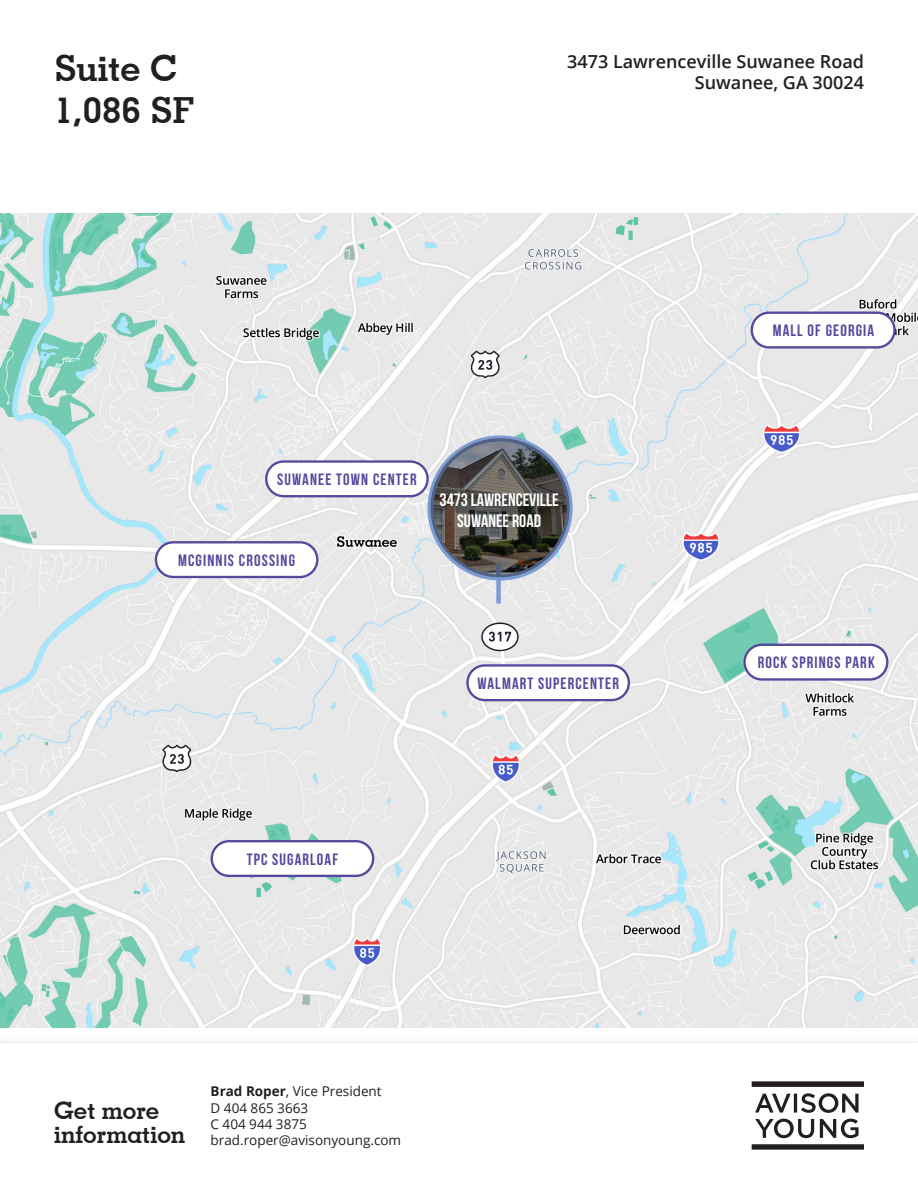
<style>
.page{position:relative;width:918px;height:1188px;background:#fff}
.page>*{position:absolute;margin:0;border:0;box-sizing:border-box;transform-origin:0 0}
.Space_plan_major_hea{font:700 36px/42px "Geometric Slab 703 BT";color:#231f20}
.More_info_block{font:700 24px "Geometric Slab 703 BT";color:#231f20}
.Top_header_detail_pg{font:600 18px "Open Sans";color:#231f20}
.t1{font:18px "Bebas Neue";color:#fff}
.t2{font:16.35px "Bebas Neue";letter-spacing:.07em;color:#55489d}
.t3{font:13.5px/16.2px "Open Sans";color:#231f20}
.s1{font-weight:700}
</style>
<div class="page">
<div style="left:0;top:1035px;width:918px;height:153px;background:#f9f9f9"></div>
<div style="left:0;top:1043px;width:918px;height:145px;background:#fff"></div>
<svg style="left:752px;top:1081px;width:112px;height:6px"></svg>
<svg style="left:752px;top:1144px;width:112px;height:6px"></svg>
<svg style="left:755px;top:1093px;width:104px;height:20px"></svg>
<svg style="left:755px;top:1119px;width:59px;height:19px"></svg>
<svg style="left:820px;top:1119px;width:39px;height:19px"></svg>
<img style="left:0;top:214px;width:918px;height:813px">
<img style="left:431px;top:438px;width:139px;height:134px">
<div style="left:428px;top:435px;width:145px;height:146px;border:6px solid #7e9cd1;border-radius:50%"></div>
<div style="left:496px;top:564px;width:5px;height:40px;background:#7e9cd1"></div>
<svg style="left:431px;top:438px;width:139px;height:139px;background:#4c4b4a"></svg>
<div style="left:467px;top:665px;width:162px;height:35px;background:#fff;border-radius:17px"></div>
<div style="left:466px;top:664px;width:164px;height:37px;border:2px solid #55489d;border-radius:17px"></div>
<div style="left:156px;top:542px;width:161px;height:35px;background:#fff;border-radius:17px"></div>
<div style="left:155px;top:541px;width:163px;height:37px;border:2px solid #55489d;border-radius:17px"></div>
<div style="left:266px;top:462px;width:162px;height:34px;background:#fff;border-radius:17px"></div>
<div style="left:265px;top:460px;width:164px;height:37px;border:2px solid #55489d;border-radius:17px"></div>
<div style="left:212px;top:841px;width:161px;height:35px;background:#fff;border-radius:17px"></div>
<div style="left:211px;top:840px;width:163px;height:37px;border:2px solid #55489d;border-radius:17px"></div>
<div style="left:752px;top:313px;width:143px;height:34px;background:#fff;border-radius:17px"></div>
<div style="left:751px;top:312px;width:145px;height:37px;border:2px solid #55489d;border-radius:17px"></div>
<div style="left:745px;top:645px;width:142px;height:34px;background:#fff;border-radius:17px"></div>
<div style="left:743px;top:644px;width:145px;height:37px;border:2px solid #55489d;border-radius:17px"></div>
<p class="Space_plan_major_hea" style="left:54px;top:47px;width:142px">Suite C<br>1,086 SF</p>
<p class="Top_header_detail_pg" style="left:567px;top:49px;width:298px">3473 Lawrenceville Suwanee Road</p>
<p class="Top_header_detail_pg" style="left:695px;top:70px;width:171px">Suwanee, GA 30024</p>
<p class="t2" style="left:277px;top:470px;width:141px">SUWANEE TOWN CENTER</p>
<p class="t2" style="left:178px;top:551px;width:118px">MCGINNIS CROSSING</p>
<p class="t1" style="left:440px;top:490px;width:121px">3473 LAWRENCEVILLE</p>
<p class="t1" style="left:457px;top:511px;width:85px">SUWANEE ROAD</p>
<p class="t2" style="left:477px;top:674px;width:143px">WALMART SUPERCENTER</p>
<p class="t2" style="left:247px;top:850px;width:93px">TPC SUGARLOAF</p>
<p class="More_info_block" style="left:54px;top:1095px;width:107px">Get more</p>
<p class="More_info_block" style="left:54px;top:1119px;width:133px">information</p>
<p class="t3" style="left:211px;top:1083px;width:173px"><span class="s1">Brad Roper</span>, Vice President</p>
<p class="t3" style="left:211px;top:1099px;width:192px">D 404 865 3663<br>C 404 944 3875 brad.roper@avisonyoung.com</p>
<p class="t2" style="left:773px;top:322px;width:103px">MALL OF GEORGIA</p>
<p class="t2" style="left:758px;top:654px;width:119px">ROCK SPRINGS PARK</p>
</div>
